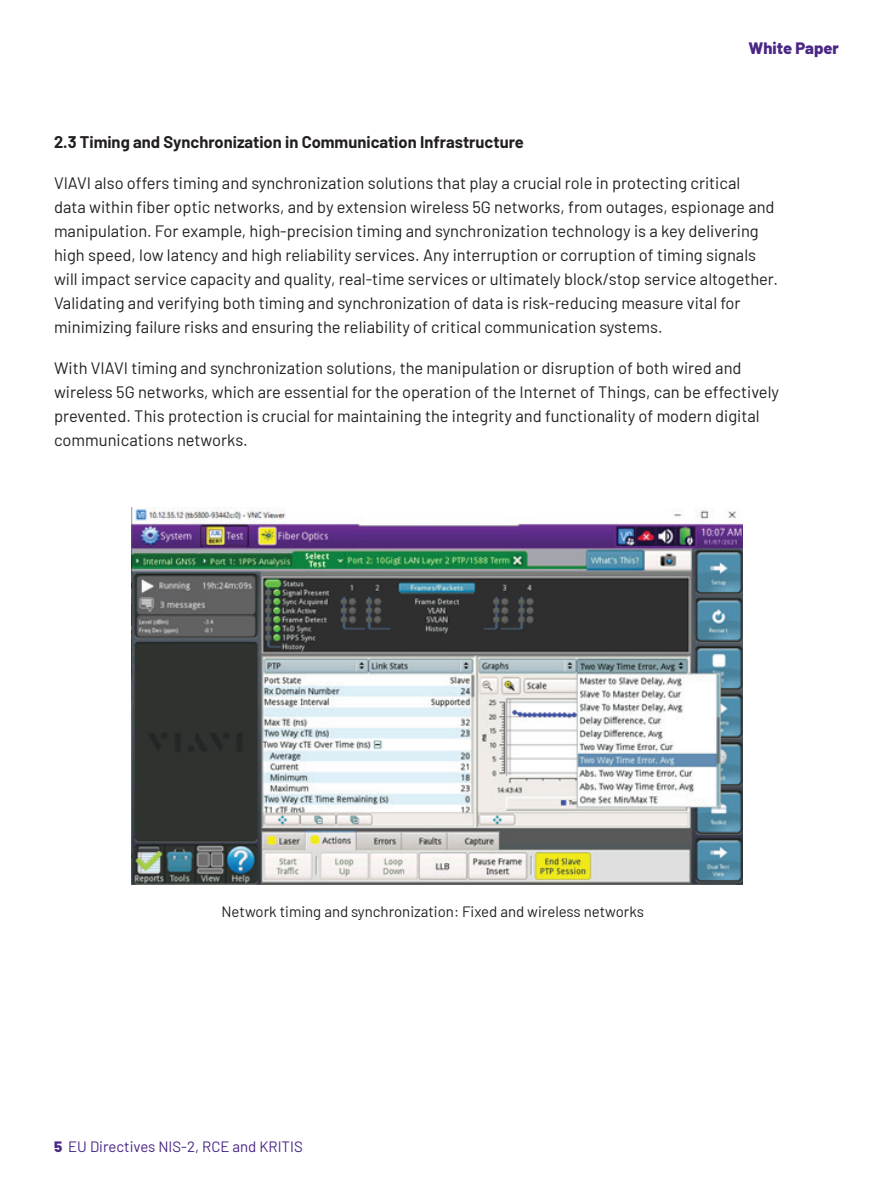
<style>
.page{position:relative;width:893px;height:1191px;background:#fff}
.page>*{position:absolute;margin:0;border:0;box-sizing:border-box;transform-origin:0 0}
.Body_Copy{font:16.5px/24px "Barlow";color:#231f20}
.B-H2_Body_Subheading{font:700 16.5px "Barlow";color:#231f20}
.t1{font:800 16.5px "Barlow";color:#4a2785}
.t2{font:15px "Barlow";color:#231f20}
.t3{font:15px "Barlow";color:#4a2785}
.s1{font-weight:800}
</style>
<div class="page">
<img style="left:132px;top:507px;width:610px;height:377px">
<p class="t1" style="left:749px;top:35px;width:92px">White Paper</p>
<p class="B-H2_Body_Subheading" style="left:54px;top:129px;width:471px">2.3 Timing and Synchronization in Communication Infrastructure</p>
<p class="Body_Copy" style="left:54px;top:169px;width:725px">VIAVI also offers timing and synchronization solutions that play a crucial role in protecting critical<br>data within fiber optic networks, and by extension wireless 5G networks, from outages, espionage and manipulation. For example, high-precision timing and synchronization technology is a key delivering high speed, low latency and high reliability services. Any interruption or corruption of timing signals will impact service capacity and quality, real-time services or ultimately block/stop service altogether.<br>Validating and verifying both timing and synchronization of data is risk-reducing measure vital for minimizing failure risks and ensuring the reliability of critical communication systems.</p>
<p class="Body_Copy" style="left:54px;top:354px;width:727px">With VIAVI timing and synchronization solutions, the manipulation or disruption of both wired and wireless 5G networks, which are essential for the operation of the Internet of Things, can be effectively prevented. This protection is crucial for maintaining the integrity and functionality of modern digital communications networks.</p>
<p class="t2" style="left:222px;top:900px;width:424px">Network timing and synchronization: Fixed and wireless networks</p>
<p class="t3" style="left:54px;top:1135px;width:250px"><span class="s1">5</span> EU Directives NIS-2, RCE and KRITIS</p>
</div>
